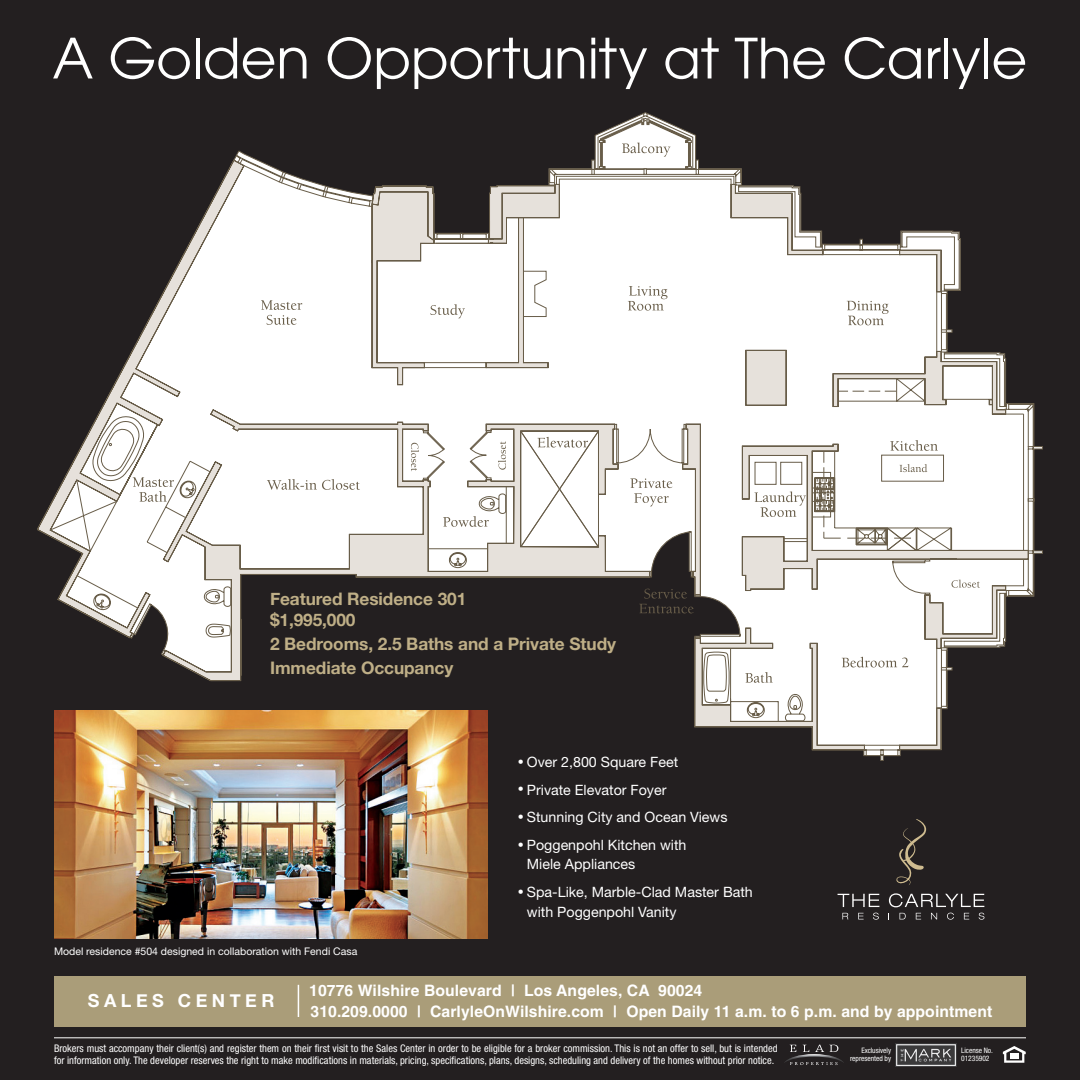
<style>
.page{position:relative;width:1080px;height:1080px;background:#231f20}
.page>*{position:absolute;margin:0;border:0;box-sizing:border-box;transform-origin:0 0}
.t1{font:55.2px "Avant Garde";color:#fff}
.t2{font:700 18px "Helvetica Neue";letter-spacing:.25em;color:#fff}
.t3{font:700 17.25px/21px "Helvetica Neue";letter-spacing:-.005em;color:#bfaf87}
.t4{font:700 15.75px/21px "Helvetica";letter-spacing:.005em;color:#fff}
.t5{font:14.25px/19.5px "Helvetica Neue";color:#fff}
.t6{font:condensed 10.5px/12px "Helvetica Neue";color:#fff}
.t7{font:10.5px "Helvetica Neue";color:#fff}
.t8{font:condensed 7.5px/7.4px "Helvetica Neue";letter-spacing:-.005em;color:#fff;text-align:right}
.s1{font-size:12px}
</style>
<div class="page">
<svg style="left:37px;top:160px;width:207px;height:478px"></svg>
<svg style="left:134px;top:169px;width:859px;height:513px"></svg>
<svg style="left:833px;top:351px;width:173px;height:63px;background:#e4e2df"></svg>
<svg style="left:267px;top:479px;width:93px;height:11px"></svg>
<svg style="left:261px;top:300px;width:41px;height:25px"></svg>
<svg style="left:372px;top:184px;width:187px;height:201px;background:#dedcda"></svg>
<svg style="left:628px;top:286px;width:39px;height:25px"></svg>
<svg style="left:847px;top:301px;width:42px;height:24px"></svg>
<svg style="left:133px;top:477px;width:41px;height:25px"></svg>
<svg style="left:443px;top:516px;width:46px;height:11px"></svg>
<svg style="left:498px;top:441px;width:8px;height:29px"></svg>
<svg style="left:538px;top:437px;width:50px;height:11px"></svg>
<svg style="left:411px;top:443px;width:8px;height:28px"></svg>
<svg style="left:630px;top:424px;width:398px;height:326px"></svg>
<svg style="left:595px;top:113px;width:101px;height:56px"></svg>
<svg style="left:784px;top:1045px;width:60px;height:20px"></svg>
<img style="left:896px;top:1043px;width:61px;height:23px">
<svg style="left:1003px;top:1046px;width:23px;height:17px"></svg>
<hr style="left:54px;top:1037px;width:972px;height:1px;background:#fff">
<div style="left:54px;top:976px;width:972px;height:51px;background:#aa9d79"></div>
<hr style="left:298px;top:985px;width:1px;height:32px;background:#fff">
<svg style="left:842px;top:913px;width:6px;height:6px"></svg>
<svg style="left:858px;top:913px;width:6px;height:6px"></svg>
<svg style="left:873px;top:913px;width:6px;height:7px"></svg>
<svg style="left:900px;top:913px;width:6px;height:6px"></svg>
<svg style="left:916px;top:913px;width:5px;height:6px"></svg>
<svg style="left:931px;top:913px;width:6px;height:6px"></svg>
<svg style="left:947px;top:913px;width:7px;height:7px"></svg>
<svg style="left:964px;top:913px;width:5px;height:6px"></svg>
<svg style="left:979px;top:913px;width:5px;height:7px"></svg>
<svg style="left:838px;top:894px;width:41px;height:13px"></svg>
<svg style="left:889px;top:893px;width:95px;height:14px"></svg>
<svg style="left:896px;top:819px;width:31px;height:66px"></svg>
<img style="left:54px;top:711px;width:434px;height:228px">
<h1 class="t1" style="left:52px;top:26px;width:976px">A Golden Opportunity at The Carlyle</h1>
<h3 class="t3" style="left:270px;top:588px;width:198px">Featured Residence 301 $1,995,000</h3>
<h3 class="t3" style="left:270px;top:632px;width:348px;line-height:23.7px">2 Bedrooms, 2.5 Baths and a Private Study<br>Immediate Occupancy</h3>
<p class="t7" style="left:54px;top:945px;width:305px">Model residence #504 designed in collaboration with Fendi Casa</p>
<h3 class="t5" style="left:518px;top:752px;width:162px"><span class="s1">•</span> Over 2,800 Square Feet</h3>
<h3 class="t5" style="left:518px;top:780px;width:150px"><span class="s1">•</span> Private Elevator Foyer</h3>
<h3 class="t5" style="left:518px;top:807px;width:211px"><span class="s1">•</span> Stunning City and Ocean Views</h3>
<h3 class="t5" style="left:527px;top:835px;width:161px;text-indent:-9px"><span class="s1">•</span> Poggenpohl Kitchen with<br>Miele Appliances</h3>
<h3 class="t5" style="left:527px;top:882px;width:227px;text-indent:-9px"><span class="s1">•</span> Spa-Like, Marble-Clad Master Bath with Poggenpohl Vanity</h3>
<h2 class="t2" style="left:88px;top:990px;width:182px">Sales Center</h2>
<h3 class="t4" style="left:309px;top:980px;width:685px">10776 Wilshire Boulevard | Los Angeles, CA 90024<br>310.209.0000 | CarlyleOnWilshire.com | Open Daily 11 a.m. to 6 p.m. and by appointment</h3>
<p class="t6" style="left:54px;top:1042px;width:725px">Brokers must accompany their client(s) and register them on their first visit to the Sales Center in order to be eligible for a broker commission. This is not an offer to sell, but is intended for information only. The developer reserves the right to make modifications in materials, pricing, specifications, plans, designs, scheduling and delivery of the homes without prior notice.</p>
<p class="t8" style="left:850px;top:1047px;width:43px">Exclusively represented by</p>
<p class="t8" style="left:961px;top:1047px;width:33px;text-align:left">License No.<br>01235902</p>
</div>
